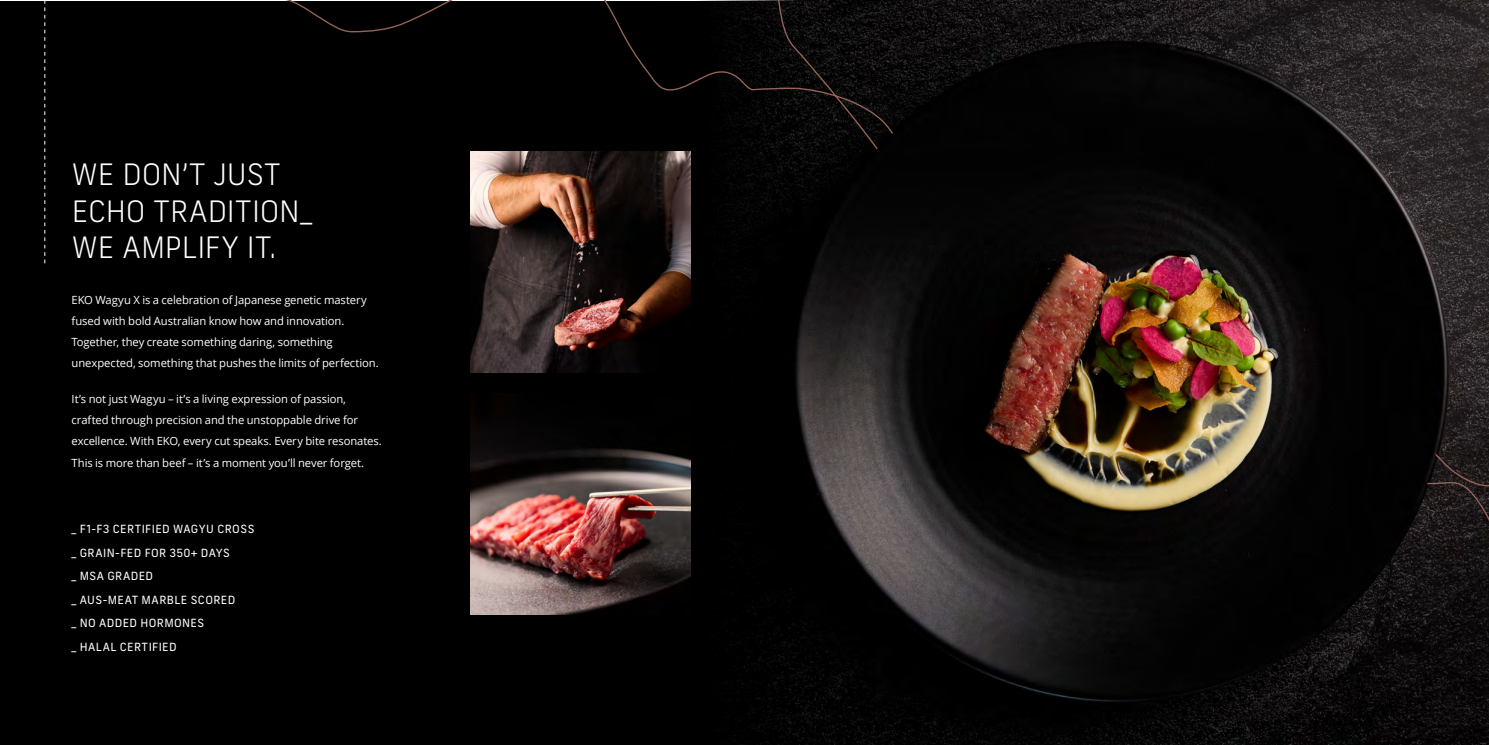
<style>
.page{position:relative;width:1489px;height:745px;background:#fff}
.page>*{position:absolute;margin:0;border:0;box-sizing:border-box;transform-origin:0 0}
.t1{font:300 29.38px/36.6px "New Frank";color:#fff}
.t2{font:11.25px/21.2px "Open Sans";letter-spacing:-.01em;color:#fff}
.t3{font:11.25px "New Frank";letter-spacing:.035em;color:#fff}
</style>
<div class="page">
<div style="left:0;top:1px;width:1385px;height:742px;background:#000"></div>
<img style="left:662px;top:0;width:826px;height:744px">
<svg style="left:44px;top:0;width:1065px;height:313px"></svg>
<svg style="left:1030px;top:264px;width:458px;height:480px"></svg>
<img style="left:804px;top:92px;width:640px;height:589px">
<svg style="left:45px;top:0;width:1px;height:263px"></svg>
<img style="left:470px;top:152px;width:220px;height:220px">
<img style="left:470px;top:393px;width:220px;height:221px">
<p class="t1" style="left:72px;top:156px;width:242px">WE DON’T JUST<br>ECHO TRADITION_</p>
<p class="t1" style="left:72px;top:229px;width:207px">WE AMPLIFY IT.</p>
<p class="t2" style="left:72px;top:288px;width:309px">EKO Wagyu X is a celebration of Japanese genetic mastery fused with bold Australian know how and innovation.<br>Together, they create something daring, something unexpected, something that pushes the limits of perfection.</p>
<p class="t2" style="left:72px;top:387px;width:312px">It’s not just Wagyu – it’s a living expression of passion, crafted through precision and the unstoppable drive for excellence. With EKO, every cut speaks. Every bite resonates.<br>This is more than beef – it’s a moment you’ll never forget.</p>
<p class="t3" style="left:72px;top:521px;width:184px">_ F1-F3 CERTIFIED WAGYU CROSS</p>
<p class="t3" style="left:72px;top:545px;width:160px">_ GRAIN-FED FOR 350+ DAYS</p>
<p class="t3" style="left:72px;top:568px;width:83px">_ MSA GRADED</p>
<p class="t3" style="left:72px;top:592px;width:165px">_ AUS-MEAT MARBLE SCORED</p>
<p class="t3" style="left:72px;top:615px;width:134px">_ NO ADDED HORMONES</p>
<p class="t3" style="left:72px;top:639px;width:107px">_ HALAL CERTIFIED</p>
</div>
